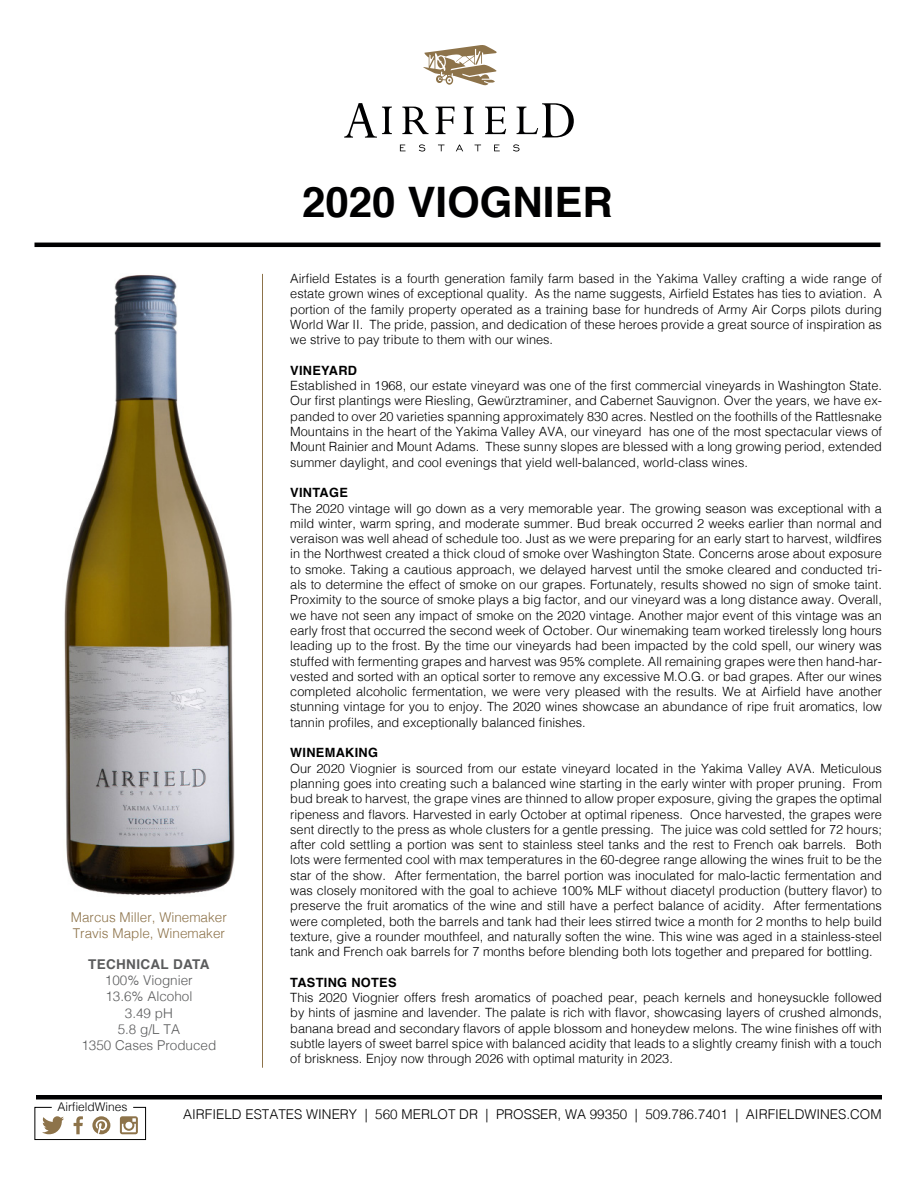
<style>
.page{position:relative;width:918px;height:1188px;background:#fff}
.page>*{position:absolute;margin:0;border:0;box-sizing:border-box;transform-origin:0 0}
.t1{font:700 42px "Helvetica";color:#000001}
.t2{font:300 13.5px "Helvetica";color:#000001}
.t3{font:300 13.5px "Helvetica";color:#5b5c5d}
.t4{font:300 13.5px "Helvetica";color:#8d734a}
.t5{font:700 13.5px "Helvetica";letter-spacing:.025em;color:#5b5c5d}
.t6{font:300 12.75px/15.3px "Helvetica";color:#000001;text-align:justify}
.t7{font:700 12.75px "Helvetica";letter-spacing:.025em;color:#000001}
.t8{font:300 12px "Helvetica";color:#000001}
</style>
<div class="page">
<svg style="left:400px;top:145px;width:6px;height:6px"></svg>
<svg style="left:419px;top:144px;width:6px;height:8px"></svg>
<svg style="left:438px;top:145px;width:7px;height:6px"></svg>
<svg style="left:456px;top:145px;width:7px;height:6px"></svg>
<svg style="left:475px;top:145px;width:6px;height:6px"></svg>
<svg style="left:494px;top:145px;width:6px;height:6px"></svg>
<svg style="left:513px;top:144px;width:7px;height:8px"></svg>
<svg style="left:402px;top:107px;width:27px;height:27px"></svg>
<svg style="left:436px;top:107px;width:18px;height:27px"></svg>
<svg style="left:464px;top:107px;width:10px;height:27px"></svg>
<svg style="left:485px;top:107px;width:21px;height:27px"></svg>
<svg style="left:344px;top:103px;width:48px;height:35px"></svg>
<svg style="left:517px;top:103px;width:57px;height:34px"></svg>
<svg style="left:423px;top:45px;width:74px;height:41px"></svg>
<div style="left:36px;top:1095px;width:846px;height:5px;background:#000001"></div>
<svg style="left:34px;top:1107px;width:112px;height:33px"></svg>
<hr style="left:34px;top:243px;width:846px;height:4px;background:#000001">
<hr style="left:262px;top:274px;width:1px;height:794px;background:#8d734a">
<img style="left:64px;top:275px;width:171px;height:620px">
<p class="t4" style="left:71px;top:905px;width:158px">Marcus Miller, Winemaker</p>
<p class="t4" style="left:73px;top:922px;width:154px">Travis Maple, Winemaker</p>
<p class="t5" style="left:88px;top:953px;width:123px">TECHNICAL DATA</p>
<p class="t3" style="left:105px;top:969px;width:89px">100% Viognier</p>
<p class="t3" style="left:105px;top:985px;width:89px">13.6% Alcohol</p>
<p class="t3" style="left:125px;top:1001px;width:50px">3.49 pH</p>
<p class="t3" style="left:118px;top:1018px;width:64px">5.8 g/L TA</p>
<p class="t3" style="left:81px;top:1034px;width:137px">1350 Cases Produced</p>
<p class="t1" style="left:302px;top:168px;width:312px">2020 VIOGNIER</p>
<p class="t6" style="left:290px;top:270px;width:593px">Airfield Estates is a fourth generation family farm based in the Yakima Valley crafting a wide range of estate grown wines of exceptional quality. As the name suggests, Airfield Estates has ties to aviation. A portion of the family property operated as a training base for hundreds of Army Air Corps pilots during World War II. The pride, passion, and dedication of these heroes provide a great source of inspiration as we strive to pay tribute to them with our wines.</p>
<p class="t7" style="left:290px;top:360px;width:68px">VINEYARD</p>
<p class="t6" style="left:290px;top:377px;width:593px">Established in 1968, our estate vineyard was one of the first commercial vineyards in Washington State.<br>Our first plantings were Riesling, Gewürztraminer, and Cabernet Sauvignon. Over the years, we have ex&shy;panded to over 20 varieties spanning approximately 830 acres. Nestled on the foothills of the Rattlesnake Mountains in the heart of the Yakima Valley AVA, our vineyard has one of the most spectacular views of Mount Rainier and Mount Adams. These sunny slopes are blessed with a long growing period, extended summer daylight, and cool evenings that yield well-balanced, world‐class wines.</p>
<p class="t7" style="left:290px;top:482px;width:59px">VINTAGE</p>
<p class="t6" style="left:290px;top:499px;width:593px">The 2020 vintage will go down as a very memorable year. The growing season was exceptional with a mild winter, warm spring, and moderate summer. Bud break occurred 2 weeks earlier than normal and veraison was well ahead of schedule too. Just as we were preparing for an early start to harvest, wildfires in the Northwest created a thick cloud of smoke over Washington State. Concerns arose about exposure to smoke. Taking a cautious approach, we delayed harvest until the smoke cleared and conducted tri&shy;als to determine the effect of smoke on our grapes. Fortunately, results showed no sign of smoke taint.<br>Proximity to the source of smoke plays a big factor, and our vineyard was a long distance away. Overall, we have not seen any impact of smoke on the 2020 vintage. Another major event of this vintage was an early frost that occurred the second week of October. Our winemaking team worked tirelessly long hours leading up to the frost. By the time our vineyards had been impacted by the cold spell, our winery was stuffed with fermenting grapes and harvest was 95% complete. All remaining grapes were then hand-har&shy;vested and sorted with an optical sorter to remove any excessive M.O.G. or bad grapes. After our wines completed alcoholic fermentation, we were very pleased with the results. We at Airfield have another stunning vintage for you to enjoy. The 2020 wines showcase an abundance of ripe fruit aromatics, low tannin profiles, and exceptionally balanced finishes.</p>
<p class="t7" style="left:290px;top:743px;width:89px">WINEMAKING</p>
<p class="t6" style="left:290px;top:760px;width:593px">Our 2020 Viognier is sourced from our estate vineyard located in the Yakima Valley AVA. Meticulous planning goes into creating such a balanced wine starting in the early winter with proper pruning. From bud break to harvest, the grape vines are thinned to allow proper exposure, giving the grapes the optimal ripeness and flavors. Harvested in early October at optimal ripeness. Once harvested, the grapes were sent directly to the press as whole clusters for a gentle pressing. The juice was cold settled for 72 hours; after cold settling a portion was sent to stainless steel tanks and the rest to French oak barrels. Both lots were fermented cool with max temperatures in the 60-degree range allowing the wines fruit to be the star of the show. After fermentation, the barrel portion was inoculated for malo-lactic fermentation and was closely monitored with the goal to achieve 100% MLF without diacetyl production (buttery flavor) to preserve the fruit aromatics of the wine and still have a perfect balance of acidity. After fermentations were completed, both the barrels and tank had their lees stirred twice a month for 2 months to help build texture, give a rounder mouthfeel, and naturally soften the wine. This wine was aged in a stainless-steel tank and French oak barrels for 7 months before blending both lots together and prepared for bottling.</p>
<p class="t7" style="left:290px;top:972px;width:108px">TASTING NOTES</p>
<p class="t6" style="left:290px;top:989px;width:593px">This 2020 Viognier offers fresh aromatics of poached pear, peach kernels and honeysuckle followed by hints of jasmine and lavender. The palate is rich with flavor, showcasing layers of crushed almonds, banana bread and secondary flavors of apple blossom and honeydew melons. The wine finishes off with subtle layers of sweet barrel spice with balanced acidity that leads to a slightly creamy finish with a touch of briskness. Enjoy now through 2026 with optimal maturity in 2023.</p>
<p class="t8" style="left:57px;top:1097px;width:72px">AirfieldWines</p>
<p class="t2" style="left:183px;top:1103px;width:700px">AIRFIELD ESTATES WINERY | 560 MERLOT DR | PROSSER, WA 99350 | 509.786.7401 | AIRFIELDWINES.COM</p>
</div>
